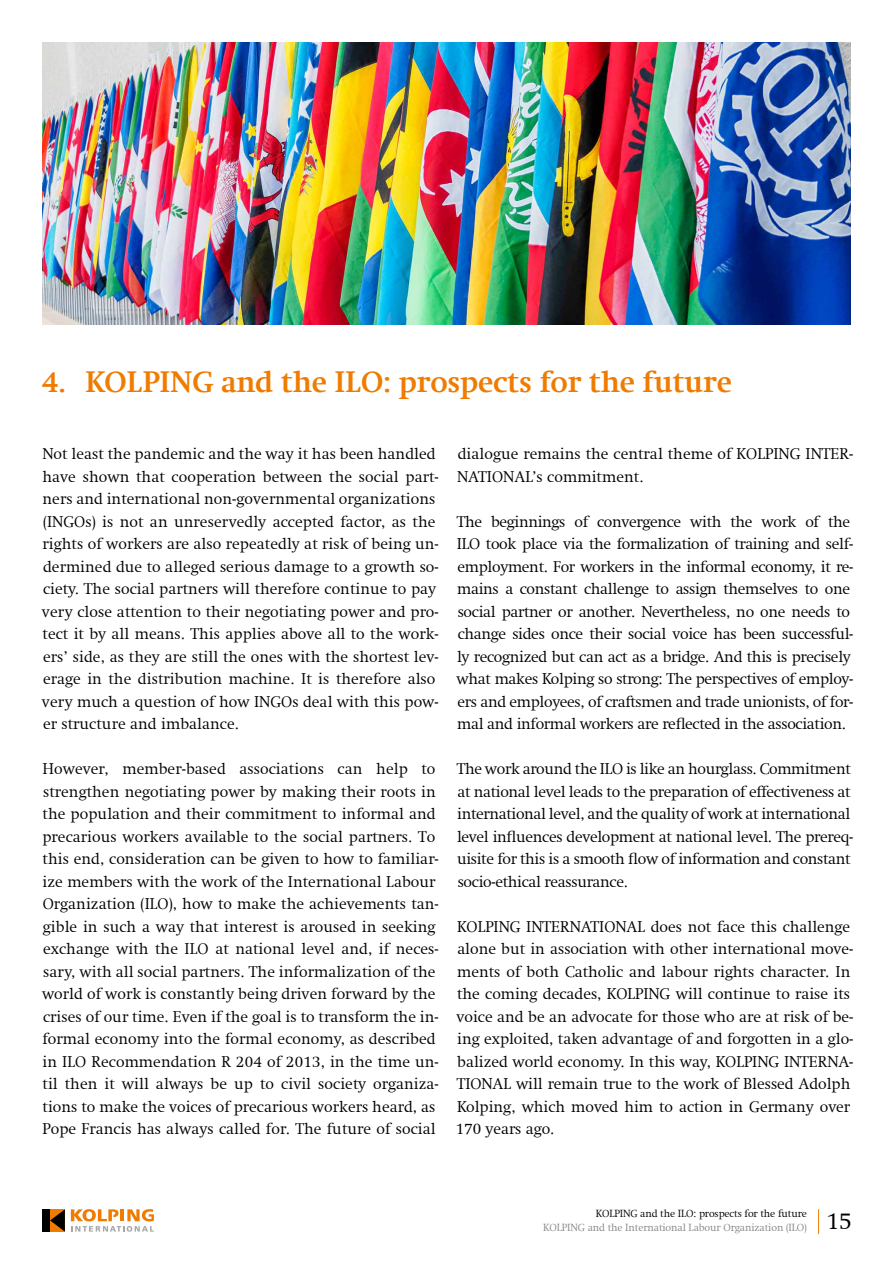
<style>
.page{position:relative;width:893px;height:1263px;background:#fff}
.page>*{position:absolute;margin:0;border:0;box-sizing:border-box;transform-origin:0 0}
.t1{font:700 30px "Swift Com";letter-spacing:-.01em;color:#ef7c00}
.t2{font:300 24px "Swift Com";color:#000}
.COPY{font:300 15.75px/22.5px "Swift Com";letter-spacing:.005em;color:#000}
.COPY-2{font:300 15.75px/22.5px "Swift Com";letter-spacing:-.02em;color:#000}
.t3{font:300 10.5px "Swift Com";letter-spacing:-.01em;color:#868786}
.t4{font:300 10.5px "Swift Com";letter-spacing:-.01em;color:#000}
</style>
<div class="page">
<svg style="left:71px;top:1209px;width:83px;height:23px"></svg>
<div style="left:43px;top:1209px;width:7px;height:22px;background:#000"></div>
<svg style="left:50px;top:1209px;width:15px;height:22px"></svg>
<svg style="left:818px;top:1209px;width:1px;height:25px"></svg>
<img style="left:43px;top:43px;width:807px;height:281px">
<p class="t1" style="left:42px;top:364px;width:691px">4. KOLPING and the ILO: prospects for the future</p>
<p class="COPY" style="left:42px;top:442px;width:398px">Not least the pandemic and the way it has been handled have shown that cooperation between the social part&shy;ners and international non-governmental organizations (INGOs) is not an unreservedly accepted factor, as the rights of workers are also repeatedly at risk of being un&shy;dermined due to alleged serious damage to a growth so&shy;ciety. The social partners will therefore continue to pay very close attention to their negotiating power and pro&shy;tect it by all means. This applies above all to the work&shy;ers’ side, as they are still the ones with the shortest lev&shy;erage in the distribution machine. It is therefore also very much a question of how INGOs deal with this pow&shy;er structure and imbalance.</p>
<p class="COPY" style="left:42px;top:757px;width:398px">However, member-based associations can help to strengthen negotiating power by making their roots in the population and their commitment to informal and precarious workers available to the social partners. To this end, consideration can be given to how to familiar&shy;ize members with the work of the International Labour Organization (ILO), how to make the achievements tan&shy;gible in such a way that interest is aroused in seeking exchange with the ILO at national level and, if neces&shy;sary, with all social partners. The informalization of the world of work is constantly being driven forward by the crises of our time. Even if the goal is to transform the in&shy;formal economy into the formal economy, as described in ILO Recommendation R 204 of 2013, in the time un&shy;til then it will always be up to civil society organiza&shy;tions to make the voices of precarious workers heard, as Pope Francis has always called for. The future of social</p>
<p class="COPY" style="left:457px;top:442px;width:398px">dialogue remains the central theme of KOLPING INTER-<br>NATIONAL’s commitment.</p>
<p class="COPY-2" style="left:457px;top:510px;width:398px">The beginnings of convergence with the work of the ILO took place via the formalization of training and self&shy;employment. For workers in the informal economy, it re&shy;mains a constant challenge to assign themselves to one social partner or another. Nevertheless, no one needs to change sides once their social voice has been successful&shy;ly recognized but can act as a bridge. And this is precisely what makes Kolping so strong: The perspectives of employ&shy;ers and employees, of craftsmen and trade unionists, of for&shy;mal and informal workers are reflected in the association.</p>
<p class="COPY-2" style="left:457px;top:757px;width:398px">The work around the ILO is like an hourglass. Commitment at national level leads to the preparation of effectiveness at international level, and the quality of work at international level influences development at national level. The prereq&shy;uisite for this is a smooth flow of information and constant socio-ethical reassurance.</p>
<p class="COPY" style="left:456px;top:915px;width:399px">KOLPING INTERNATIONAL does not face this challenge alone but in association with other international move&shy;ments of both Catholic and labour rights character. In the coming decades, KOLPING will continue to raise its voice and be an advocate for those who are at risk of be&shy;ing exploited, taken advantage of and forgotten in a glo&shy;balized world economy. In this way, KOLPING INTERNA-TIONAL will remain true to the work of Blessed Adolph Kolping, which moved him to action in Germany over 170 years ago.</p>
<p class="t4" style="left:596px;top:1208px;width:212px">KOLPING and the ILO: prospects for the future</p>
<p class="t3" style="left:543px;top:1221px;width:265px">KOLPING and the International Labour Organization (ILO)</p>
<h2 class="t2" style="left:826px;top:1207px;width:27px">15</h2>
</div>
